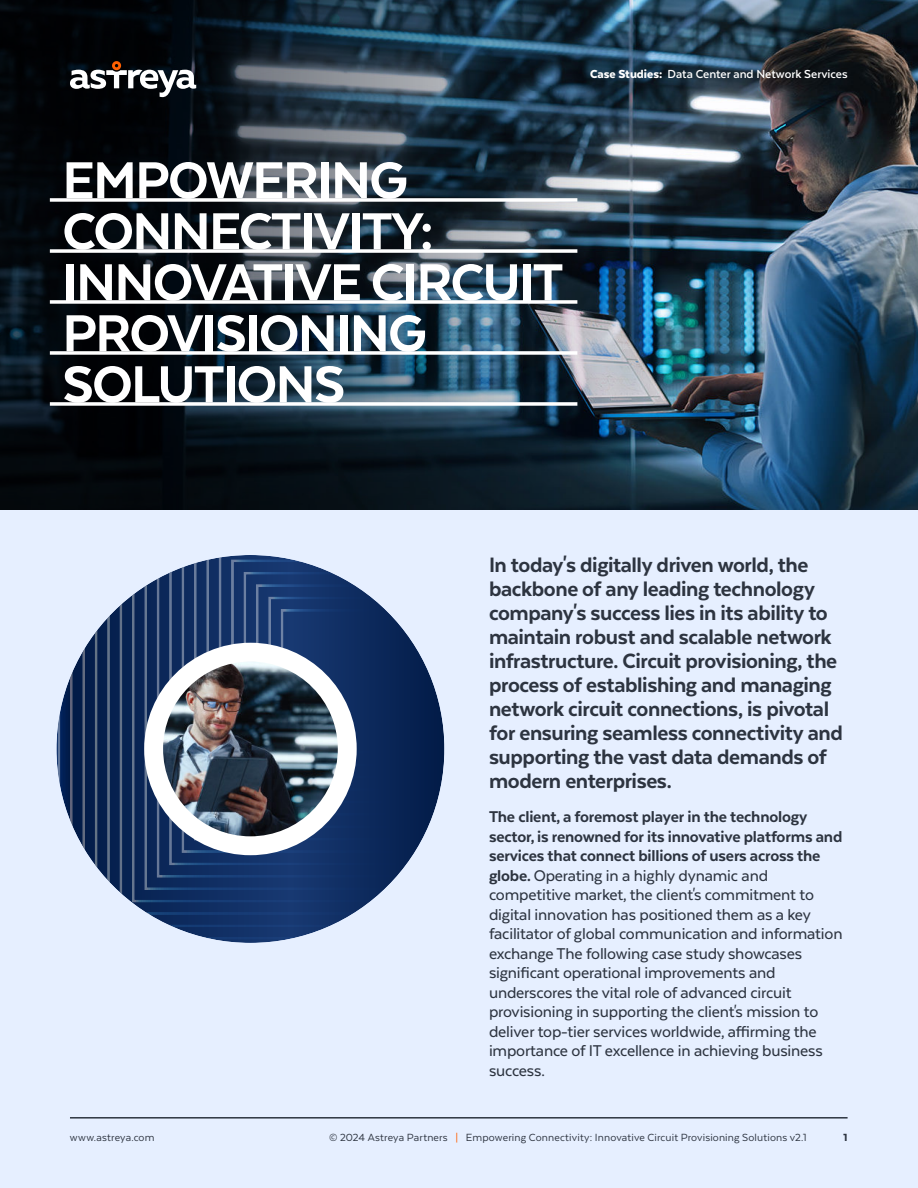
<style>
.page{position:relative;width:918px;height:1188px;background:#e6efff}
.page>*{position:absolute;margin:0;border:0;box-sizing:border-box;transform-origin:0 0}
.t1{font:900 60px/51px "Texta Pro";letter-spacing:-.025em;color:#fff}
.t2{font:900 24px/24px "Texta Pro";letter-spacing:-.02em;color:#2d3440}
.t3{font:500 18px/19.5px "Texta Pro";letter-spacing:-.01em;color:#2d3440}
.t4{font:700 13.5px "Texta Pro";color:#fff}
.t5{font:12px "Texta Pro";letter-spacing:.01em;color:#2d3440}
.t6{font:800 12px "Texta Pro";color:#2d3440}
.s1{font-weight:800}
.s2{font-weight:900}
.s3{color:#ff6000}
</style>
<div class="page">
<svg style="left:56px;top:555px;width:388px;height:388px;background:#0c2654"></svg>
<svg style="left:58px;top:712px;width:2px;height:74px"></svg>
<svg style="left:70px;top:671px;width:3px;height:156px"></svg>
<svg style="left:82px;top:648px;width:3px;height:202px"></svg>
<svg style="left:95px;top:630px;width:204px;height:310px"></svg>
<svg style="left:107px;top:615px;width:226px;height:312px"></svg>
<svg style="left:120px;top:603px;width:236px;height:312px;background:#1f3a68"></svg>
<svg style="left:132px;top:593px;width:241px;height:309px;background:#173363"></svg>
<svg style="left:144px;top:585px;width:243px;height:305px;background:#193666"></svg>
<svg style="left:157px;top:577px;width:241px;height:301px;background:#153367"></svg>
<svg style="left:169px;top:571px;width:239px;height:294px;background:#173568"></svg>
<svg style="left:182px;top:567px;width:234px;height:286px;background:#173466"></svg>
<svg style="left:194px;top:562px;width:229px;height:279px;background:#173263"></svg>
<svg style="left:206px;top:559px;width:223px;height:269px;background:#183364"></svg>
<svg style="left:219px;top:557px;width:215px;height:259px;background:#2e4875"></svg>
<svg style="left:231px;top:559px;width:207px;height:244px"></svg>
<svg style="left:243px;top:572px;width:200px;height:219px"></svg>
<img style="left:154px;top:652px;width:193px;height:189px">
<div style="left:144px;top:643px;width:213px;height:212px;border:19px solid #fff;border-radius:50%"></div>
<img style="left:645px;top:0;width:273px;height:510px">
<hr style="left:70px;top:1117px;width:778px;height:2px;background:#2d3440">
<svg style="left:0;top:0;width:645px;height:510px;background:#1b2a36"></svg>
<svg style="left:50px;top:198px;width:527px;height:4px;background:#e6e7e8"></svg>
<svg style="left:50px;top:249px;width:527px;height:4px;background:#e5e7e8"></svg>
<svg style="left:50px;top:300px;width:527px;height:4px;background:#e2e4e6"></svg>
<svg style="left:50px;top:402px;width:527px;height:4px;background:#e7e9eb"></svg>
<svg style="left:50px;top:351px;width:527px;height:4px;background:#e3e5e7"></svg>
<svg style="left:70px;top:61px;width:126px;height:36px;background:#535457"></svg>
<p class="t4" style="left:590px;top:69px;width:259px"><span class="s1">Case Studies:</span> Data Center and Network Services</p>
<h1 class="t1" style="left:62px;top:156px;width:502px">EMPOWERING<br>CONNECTIVITY:<br>INNOVATIVE CIRCUIT<br>PROVISIONING<br>SOLUTIONS</h1>
<p class="t2" style="left:489px;top:554px;width:356px">In today's digitally driven world, the backbone of any leading technology company's success lies in its ability to maintain robust and scalable network infrastructure. Circuit provisioning, the process of establishing and managing network circuit connections, is pivotal for ensuring seamless connectivity and supporting the vast data demands of modern enterprises.</p>
<p class="t3" style="left:489px;top:808px;width:355px"><span class="s2">The client, a foremost player in the technology sector, is renowned for its innovative platforms and services that connect billions of users across the globe.</span> Operating in a highly dynamic and competitive market, the client's commitment to digital innovation has positioned them as a key facilitator of global communication and information exchange The following case study showcases significant operational improvements and underscores the vital role of advanced circuit provisioning in supporting the client's mission to deliver top-tier services worldwide, affirming the importance of IT excellence in achieving business success.</p>
<p class="t5" style="left:70px;top:1132px;width:86px">www.astreya.com</p>
<p class="t5" style="left:329px;top:1132px;width:479px">© 2024 Astreya Partners <span class="s3">|</span> Empowering Connectivity: Innovative Circuit Provisioning Solutions v2.1</p>
<p class="t6" style="left:844px;top:1132px;width:6px">1</p>
</div>
